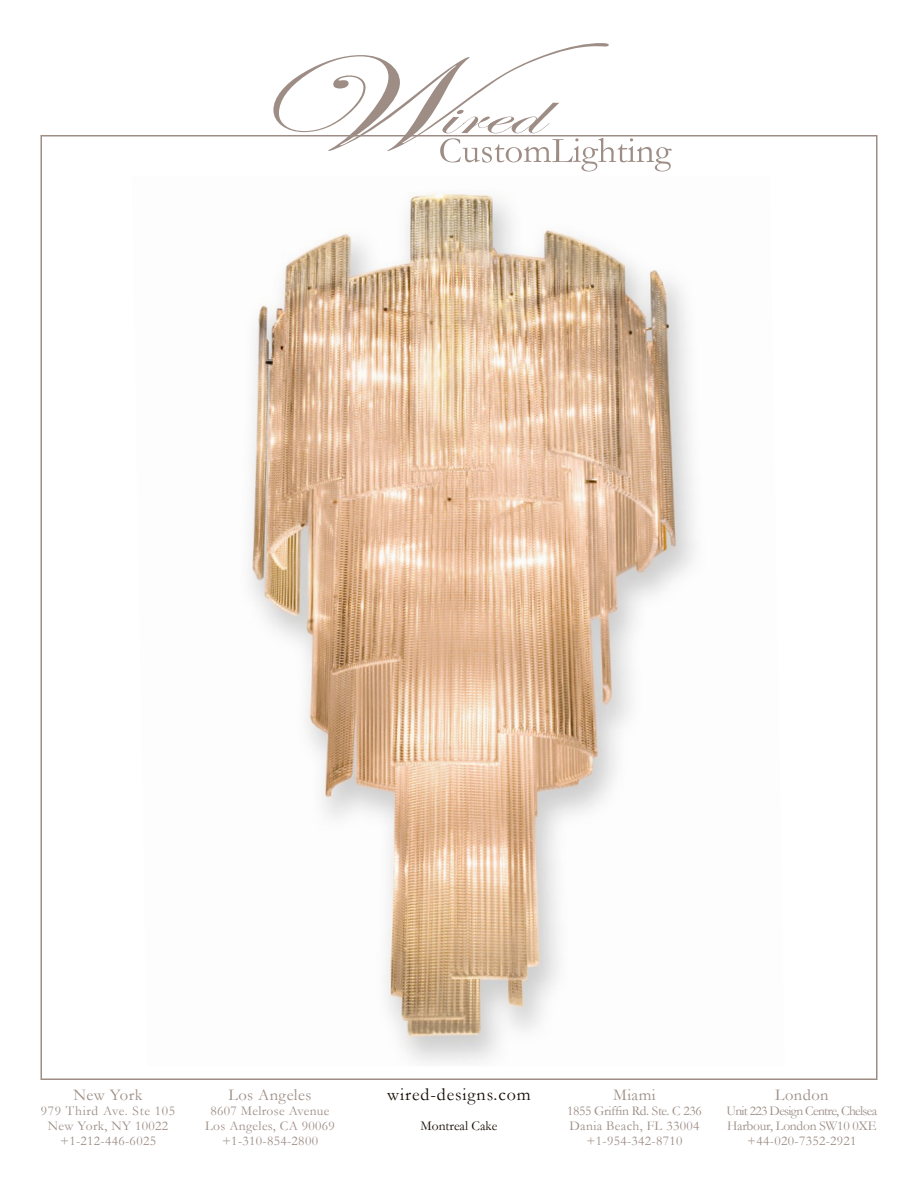
<style>
.page{position:relative;width:918px;height:1188px;background:#fff}
.page>*{position:absolute;margin:0;border:0;box-sizing:border-box;transform-origin:0 0}
.t1{font:18px "Garamond";letter-spacing:.05em;color:#140b01}
.t2{font:16.5px "Garamond";letter-spacing:.025em;color:#9d8d85}
.t3{font:13.5px/15px "Garamond";letter-spacing:.025em;color:#9d8d85;text-align:center}
.t4{font:13.5px/15px "Garamond";letter-spacing:-.02em;color:#9d8d85;text-align:center}
.t5{font:13.5px "Garamond";color:#140b01}
</style>
<div class="page">
<svg style="left:273px;top:43px;width:399px;height:128px"></svg>
<img style="left:249px;top:192px;width:446px;height:870px">
<p class="t2" style="left:74px;top:1084px;width:70px">New York</p>
<p class="t3" style="left:41px;top:1103px;width:136px">979 Third Ave. Ste 105<br>New York, NY 10022 +1-212-446-6025</p>
<p class="t2" style="left:229px;top:1084px;width:84px">Los Angeles</p>
<p class="t3" style="left:205px;top:1103px;width:131px">8607 Melrose Avenue<br>Los Angeles, CA 90069 +1-310-854-2800</p>
<h1 class="t1" style="left:387px;top:1082px;width:145px">wired-designs.com</h1>
<p class="t5" style="left:421px;top:1117px;width:78px">Montreal Cake</p>
<p class="t2" style="left:613px;top:1084px;width:44px">Miami</p>
<p class="t3" style="left:567px;top:1103px;width:136px">1855 Griffin Rd. Ste. C 236<br>Dania Beach, FL 33004 +1-954-342-8710</p>
<p class="t2" style="left:775px;top:1084px;width:55px">London</p>
<p class="t4" style="left:726px;top:1103px;width:152px">Unit 223 Design Centre, Chelsea<br>Harbour, London SW10 0XE +44-020-7352-2921</p>
</div>
